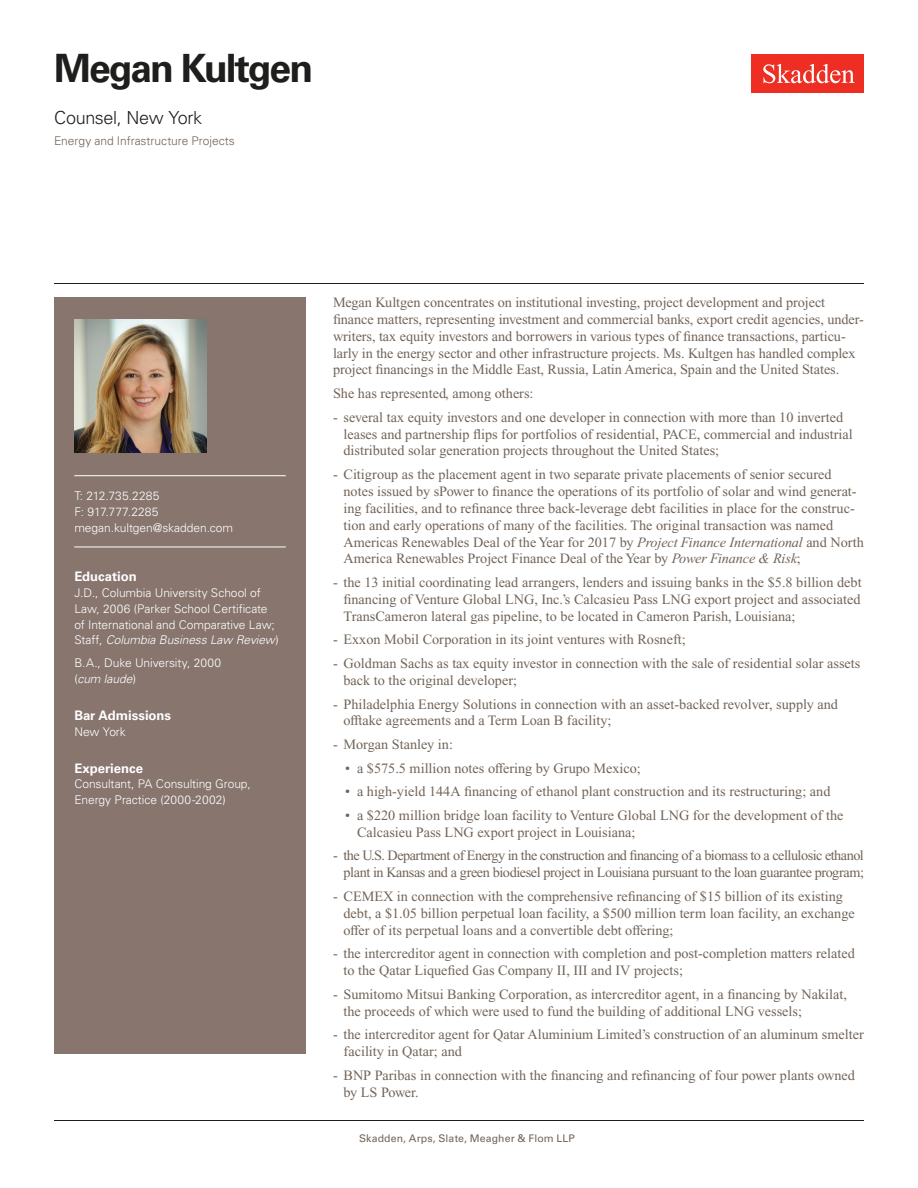
<style>
.page{position:relative;width:918px;height:1188px;background:#fff}
.page>*{position:absolute;margin:0;border:0;box-sizing:border-box;transform-origin:0 0}
.Name{font:700 39px "Univers LT Std";letter-spacing:-.055em;color:#1e1e1d}
.Title_and_Office{font:300 18px "Univers LT Std";letter-spacing:-.02em;color:#1e1e1d}
.Main_Body{font:14.25px/16.8px "Times New Roman PS Std";color:#726458}
.Main_Body-2{font:14.25px/16.8px "Times New Roman PS Std";letter-spacing:-.03em;color:#726458;text-align:right}
.Bar_Admission_Educat{font:700 13.2px "Univers LT Std";color:#fff}
.Sidebar_text{font:300 12px/15.8px "Univers LT Std";letter-spacing:-.005em;color:#fff}
.Practice{font:300 12px "Univers LT Std";color:#726458}
.Email{font:300 12px "Univers LT Std";letter-spacing:-.005em;color:#fff}
.Phone_Number{font:300 12px "Univers LT Std";letter-spacing:.005em;color:#fff}
.Fax_Number{font:300 12px "Univers LT Std";letter-spacing:.01em;color:#fff}
.Folio{font:10.5px "Univers LT Std";letter-spacing:.01em;color:#726458}
.s1{font-style:italic}
.s2{font-weight:700;color:#fff}
</style>
<div class="page">
<div style="left:752px;top:54px;width:112px;height:39px;background:#ee2e22"></div>
<svg style="left:763px;top:64px;width:92px;height:19px"></svg>
<div style="left:54px;top:297px;width:252px;height:756px;background:#87756e"></div>
<hr style="left:74px;top:475px;width:212px;height:1px;background:#fff">
<hr style="left:74px;top:547px;width:212px;height:1px;background:#fff">
<img style="left:74px;top:320px;width:132px;height:132px">
<hr style="left:54px;top:1120px;width:810px;height:1px;background:#1e1e1d">
<hr style="left:54px;top:283px;width:810px;height:1px;background:#1e1e1d">
<h1 class="Name" style="left:54px;top:46px;width:261px">Megan Kultgen</h1>
<h2 class="Title_and_Office" style="left:54px;top:107px;width:150px">Counsel, New York</h2>
<h3 class="Practice" style="left:54px;top:134px;width:182px">Energy and Infrastructure Projects</h3>
<p class="Phone_Number" style="left:74px;top:489px;width:87px">T: 212.735.2285</p>
<p class="Fax_Number" style="left:74px;top:504px;width:86px">F: 917.777.2285</p>
<p class="Email" style="left:74px;top:520px;width:160px">megan.kultgen@skadden.com</p>
<p class="Bar_Admission_Educat" style="left:74px;top:569px;width:64px">Education</p>
<p class="Sidebar_text" style="left:74px;top:585px;width:206px">J.D., Columbia University School of Law, 2006 (Parker School Certificate of International and Comparative Law; Staff, <span class="s1">Columbia Business Law Review</span>)</p>
<p class="Sidebar_text" style="left:74px;top:655px;width:148px">B.A., Duke University, 2000 (<span class="s1">cum laude</span>)</p>
<p class="Bar_Admission_Educat" style="left:74px;top:707px;width:98px">Bar Admissions</p>
<p class="Sidebar_text" style="left:74px;top:723px;width:53px">New York</p>
<p class="Bar_Admission_Educat" style="left:74px;top:760px;width:70px">Experience</p>
<p class="Sidebar_text" style="left:74px;top:776px;width:178px">Consultant, PA Consulting Group,<br>Energy Practice (2000-2002)</p>
<p class="Main_Body" style="left:333px;top:294px;width:533px">Megan Kultgen concentrates on institutional investing, project development and project finance matters, representing investment and commercial banks, export credit agencies, under&shy;writers, tax equity investors and borrowers in various types of finance transactions, particu&shy;larly in the energy sector and other infrastructure projects. Ms. Kultgen has handled complex project financings in the Middle East, Russia, Latin America, Spain and the United States.</p>
<p class="Main_Body" style="left:333px;top:385px;width:202px">She has represented, among others:</p>
<p class="Main_Body" style="left:344px;top:409px;width:511px;text-indent:-10px">- several tax equity investors and one developer in connection with more than 10 inverted leases and partnership flips for portfolios of residential, PACE, commercial and industrial distributed solar generation projects throughout the United States;</p>
<p class="Main_Body" style="left:344px;top:466px;width:522px;text-indent:-10px">- Citigroup as the placement agent in two separate private placements of senior secured notes issued by sPower to finance the operations of its portfolio of solar and wind generat&shy;ing facilities, and to refinance three back-leverage debt facilities in place for the construc&shy;tion and early operations of many of the facilities. The original transaction was named Americas Renewables Deal of the Year for 2017 by <span class="s1">Project Finance International</span> and North America Renewables Project Finance Deal of the Year by <span class="s1">Power Finance &amp; Risk</span>;</p>
<p class="Main_Body" style="left:344px;top:574px;width:520px;text-align:justify;text-indent:-10px">- the 13 initial coordinating lead arrangers, lenders and issuing banks in the $5.8 billion debt financing of Venture Global LNG, Inc.’s Calcasieu Pass LNG export project and associated TransCameron lateral gas pipeline, to be located in Cameron Parish, Louisiana;</p>
<p class="Main_Body" style="left:333px;top:631px;width:354px">- Exxon Mobil Corporation in its joint ventures with Rosneft;</p>
<p class="Main_Body" style="left:344px;top:655px;width:518px;text-indent:-10px">- Goldman Sachs as tax equity investor in connection with the sale of residential solar assets back to the original developer;</p>
<p class="Main_Body" style="left:344px;top:695px;width:496px;text-indent:-10px">- Philadelphia Energy Solutions in connection with an asset-backed revolver, supply and offtake agreements and a Term Loan B facility;</p>
<p class="Main_Body" style="left:333px;top:736px;width:121px">- Morgan Stanley in:</p>
<p class="Main_Body" style="left:345px;top:760px;width:297px">• a $575.5 million notes offering by Grupo Mexico;</p>
<p class="Main_Body" style="left:345px;top:783px;width:487px">• a high-yield 144A financing of ethanol plant construction and its restructuring; and</p>
<p class="Main_Body" style="left:357px;top:807px;width:488px;text-indent:-12px">• a $220 million bridge loan facility to Venture Global LNG for the development of the<br>Calcasieu Pass LNG export project in Louisiana;</p>
<p class="Main_Body-2" style="left:333px;top:847px;width:532px">- the U.S. Department of Energy in the construction and financing of a biomass to a cellulosic ethanol plant in Kansas and a green biodiesel project in Louisiana pursuant to the loan guarantee program;</p>
<p class="Main_Body" style="left:344px;top:888px;width:513px;text-indent:-10px">- CEMEX in connection with the comprehensive refinancing of $15 billion of its existing debt, a $1.05 billion perpetual loan facility, a $500 million term loan facility, an exchange offer of its perpetual loans and a convertible debt offering;</p>
<p class="Main_Body" style="left:344px;top:945px;width:513px;text-indent:-10px">- the intercreditor agent in connection with completion and post-completion matters related to the Qatar Liquefied Gas Company II, III and IV projects;</p>
<p class="Main_Body" style="left:344px;top:986px;width:505px;text-indent:-10px">- Sumitomo Mitsui Banking Corporation, as intercreditor agent, in a financing by Nakilat, the proceeds of which were used to fund the building of additional LNG vessels;</p>
<p class="Main_Body" style="left:344px;top:1026px;width:522px;text-indent:-10px">- the intercreditor agent for Qatar Aluminium Limited’s construction of an aluminum smelter facility in Qatar; and</p>
<p class="Main_Body" style="left:344px;top:1067px;width:513px;text-indent:-10px">- BNP Paribas in connection with the financing and refinancing of four power plants owned by LS Power.</p>
<p class="Folio" style="left:343px;top:1132px;width:233px"><span class="s2">1</span> Skadden, Arps, Slate, Meagher &amp; Flom LLP</p>
</div>
